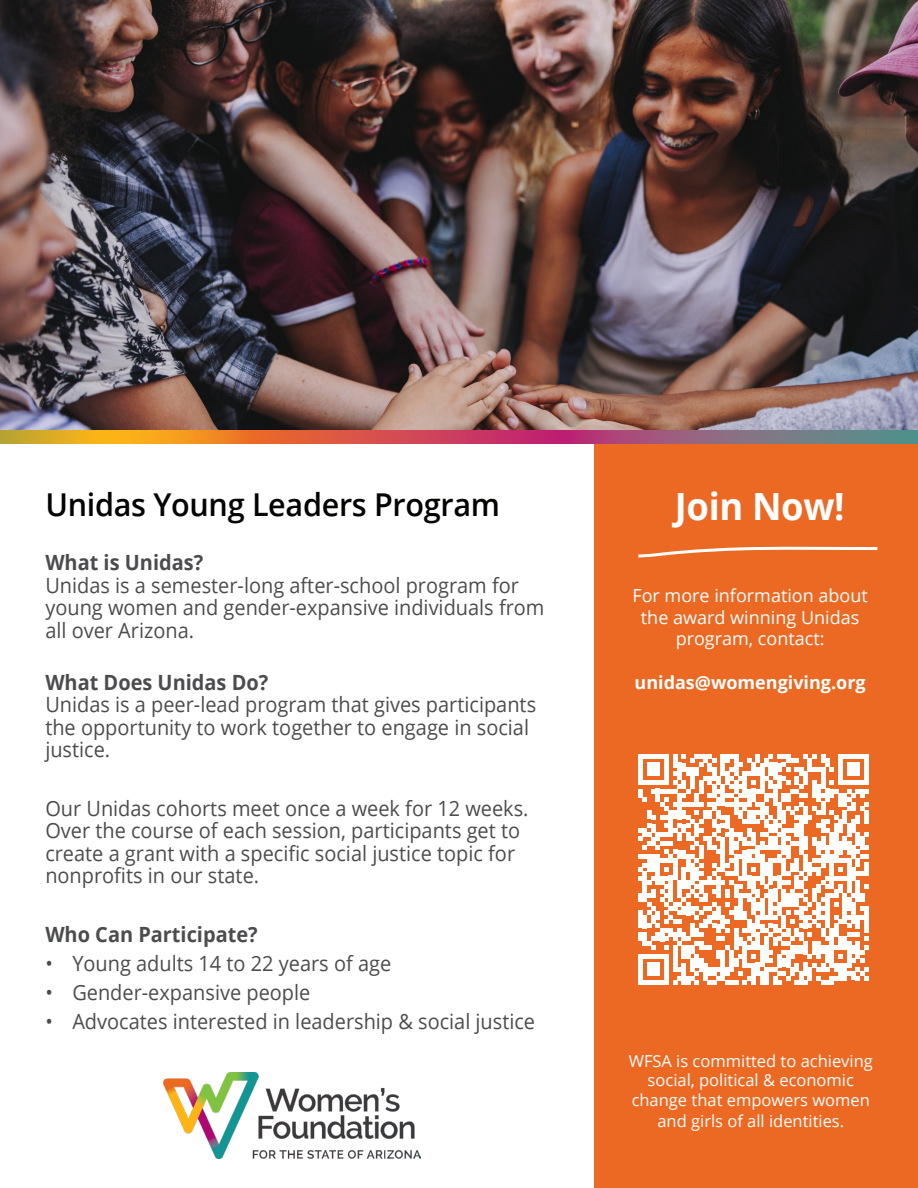
<style>
.page{position:relative;width:918px;height:1188px;background:#fff}
.page>*{position:absolute;margin:0;border:0;box-sizing:border-box;transform-origin:0 0}
.t1{font:700 37.5px "Open Sans";letter-spacing:-.01em;color:#fff}
.t2{font:600 31.5px "Open Sans";letter-spacing:-.01em;color:#040503}
.t3{font:21px/22.5px "Open Sans";color:#4b4c4d;scale:.95 1}
.t4{font:700 21px "Open Sans";color:#4b4c4d;scale:.95 1}
.t5{font:18px/21.6px "Open Sans";color:#fff;text-align:center}
.t6{font:700 18px "Open Sans";color:#fff}
.t7{font:16.5px/20.4px "Open Sans";color:#fff;text-align:center}
.s1{font-weight:700}
</style>
<div class="page">
<div style="left:594px;top:443px;width:324px;height:745px;background:#eb6923"></div>
<svg style="left:0;top:430px;width:918px;height:14px;background:#bb6d57"></svg>
<img style="left:0;top:0;width:918px;height:430px">
<svg style="left:638px;top:546px;width:240px;height:12px"></svg>
<svg style="left:638px;top:754px;width:231px;height:231px"></svg>
<img style="left:163px;top:1073px;width:257px;height:86px">
<p class="t2" style="left:45px;top:483px;width:456px">Unidas Young Leaders Program</p>
<p class="t3" style="left:45px;top:551px;width:527px"><span class="s1">What is Unidas?<br></span>Unidas is a semester-long after-school program for young women and gender-expansive individuals from all over Arizona.</p>
<p class="t3" style="left:45px;top:670px;width:518px"><span class="s1">What Does Unidas Do?<br></span>Unidas is a peer-lead program that gives participants the opportunity to work together to engage in social justice.</p>
<p class="t3" style="left:45px;top:796px;width:510px">Our Unidas cohorts meet once a week for 12 weeks.<br>Over the course of each session, participants get to create a grant with a specific social justice topic for nonprofits in our state.</p>
<p class="t4" style="left:45px;top:919px;width:225px">Who Can Participate?</p>
<p class="t3" style="left:45px;top:951px;width:366px">• Young adults 14 to 22 years of age</p>
<p class="t3" style="left:45px;top:981px;width:280px">• Gender-expansive people</p>
<p class="t3" style="left:45px;top:1010px;width:517px">• Advocates interested in leadership &amp; social justice</p>
<p class="t1" style="left:675px;top:480px;width:171px">Join Now!</p>
<p class="t5" style="left:632px;top:584px;width:237px">For more information about the award winning Unidas program, contact:</p>
<p class="t6" style="left:635px;top:669px;width:233px">unidas@womengiving.org</p>
<p class="t7" style="left:629px;top:1050px;width:246px">WFSA is committed to achieving</p>
<p class="t7" style="left:632px;top:1070px;width:240px">social, political &amp; economic change that empowers women and girls of all identities.</p>
</div>
